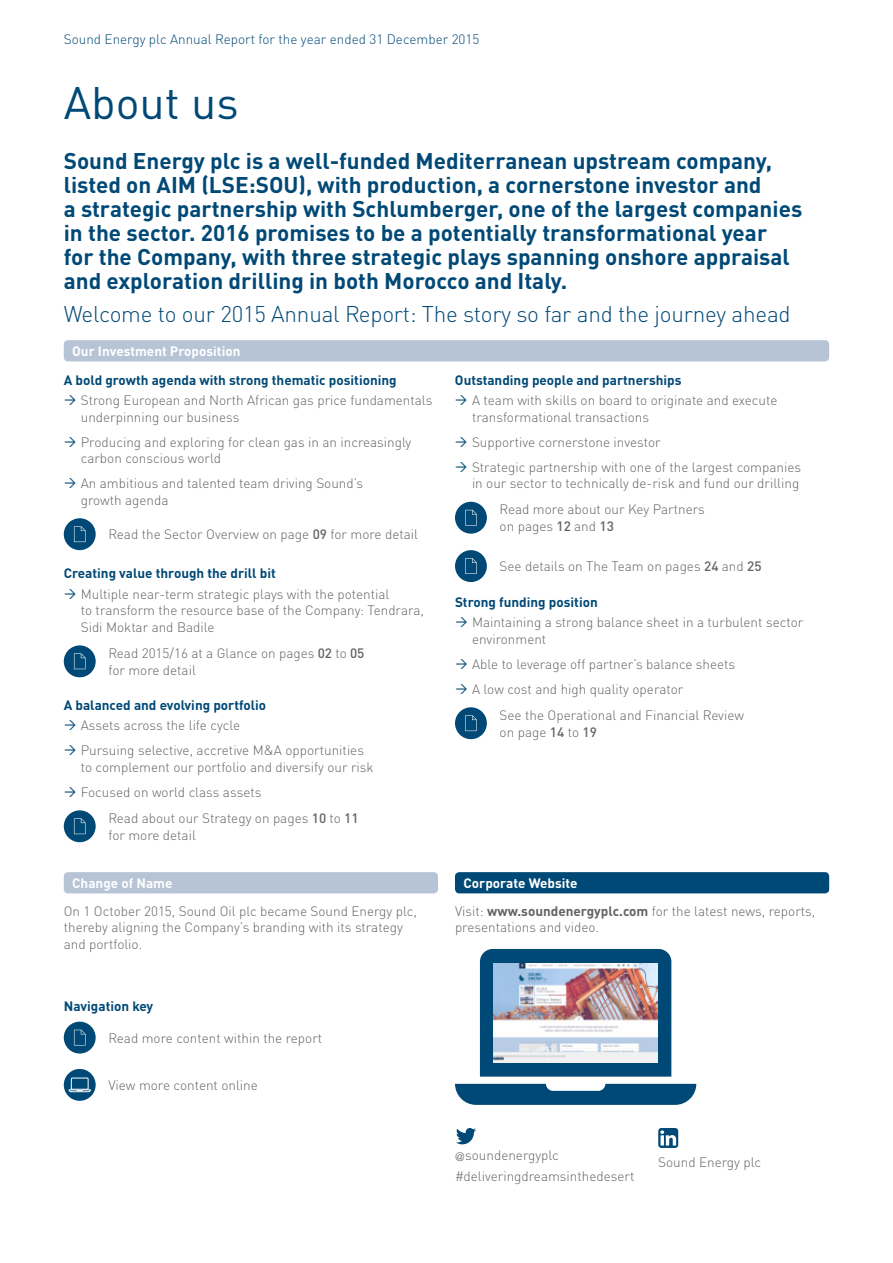
<style>
.page{position:relative;width:893px;height:1263px;background:#fff}
.page>*{position:absolute;margin:0;border:0;box-sizing:border-box;transform-origin:0 0}
.t1{font:45px "DINOT";color:#004976}
.t2{font:700 22.5px/24px "DINOT";color:#004976}
.t3{font:300 22.5px "DINOT";letter-spacing:-.01em;color:#004976}
.t4{font:300 13.5px/16.5px "DINOT";color:#636366}
.t5{font:700 13.5px "DINOT";color:#004976}
.t6{font:300 13.5px "DINOT";color:#004976}
.t7{font:700 13.5px "DINOT";color:#fff}
.s1{font-weight:500}
.s2{font-weight:700;color:#fff}
.s3{font-weight:700}
.s4{font-family:"Helvetica Neue LT Std";font-size:12px}
</style>
<div class="page">
<div style="left:64px;top:518px;width:32px;height:32px;background:#004976;border-radius:50%"></div>
<svg style="left:74px;top:526px;width:12px;height:16px"></svg>
<div style="left:64px;top:645px;width:32px;height:32px;background:#004976;border-radius:50%"></div>
<svg style="left:74px;top:653px;width:12px;height:16px"></svg>
<div style="left:64px;top:810px;width:32px;height:32px;background:#004976;border-radius:50%"></div>
<svg style="left:74px;top:818px;width:12px;height:16px"></svg>
<div style="left:64px;top:340px;width:765px;height:21px;background:#b6c4d5;border-radius:4px"></div>
<div style="left:455px;top:502px;width:32px;height:32px;background:#004976;border-radius:50%"></div>
<svg style="left:465px;top:510px;width:12px;height:16px"></svg>
<div style="left:455px;top:550px;width:32px;height:32px;background:#004976;border-radius:50%"></div>
<svg style="left:465px;top:558px;width:12px;height:16px"></svg>
<div style="left:455px;top:707px;width:32px;height:32px;background:#004976;border-radius:50%"></div>
<svg style="left:465px;top:715px;width:12px;height:16px"></svg>
<div style="left:64px;top:872px;width:374px;height:21px;background:#b6c4d5;border-radius:4px"></div>
<div style="left:455px;top:872px;width:374px;height:21px;background:#004976;border-radius:4px"></div>
<div style="left:480px;top:949px;width:191px;height:127px;background:#004976"></div>
<svg style="left:455px;top:1084px;width:241px;height:21px;background:#1e5e86"></svg>
<img style="left:494px;top:963px;width:163px;height:99px">
<div style="left:64px;top:1022px;width:32px;height:31px;background:#004976;border-radius:50%"></div>
<svg style="left:74px;top:1030px;width:12px;height:15px"></svg>
<svg style="left:64px;top:1069px;width:32px;height:32px"></svg>
<svg style="left:658px;top:1128px;width:20px;height:20px"></svg>
<svg style="left:69px;top:1078px;width:22px;height:14px"></svg>
<svg style="left:456px;top:1128px;width:20px;height:16px"></svg>
<p class="t6" style="left:64px;top:31px;width:417px">Sound Energy plc Annual Report for the year ended 31 December 2015</p>
<h1 class="t1" style="left:64px;top:75px;width:176px">About us</h1>
<p class="t2" style="left:64px;top:148px;width:740px">Sound Energy plc is a well-funded Mediterranean upstream company, listed on AIM (LSE:SOU), with production, a cornerstone investor and<br>a strategic partnership with Schlumberger, one of the largest companies in the sector. 2016 promises to be a potentially transformational year for the Company, with three strategic plays spanning onshore appraisal and exploration drilling in both Morocco and Italy.</p>
<h2 class="t3" style="left:64px;top:300px;width:728px">Welcome to our 2015 Annual Report: The story so far and the journey ahead</h2>
<p class="t7" style="left:72px;top:342px;width:170px">Our Investment Proposition</p>
<p class="t5" style="left:64px;top:371px;width:334px">A bold growth agenda with strong thematic positioning</p>
<p class="t4" style="left:81px;top:392px;width:353px">Strong European and North African gas price fundamentals underpinning our business</p>
<p class="t4" style="left:81px;top:433px;width:332px">Producing and exploring for clean gas in an increasingly carbon conscious world</p>
<p class="t4" style="left:81px;top:475px;width:284px">An ambitious and talented team driving Sound’s growth agenda</p>
<p class="t4" style="left:108px;top:526px;width:311px">Read the Sector Overview on page <span class="s1">09</span> for more detail</p>
<p class="t5" style="left:64px;top:564px;width:214px">Creating value through the drill bit</p>
<p class="t4" style="left:81px;top:586px;width:345px">Multiple near-term strategic plays with the potential<br>to transform the resource base of the Company: Tendrara,<br>Sidi Moktar and Badile</p>
<p class="t4" style="left:108px;top:645px;width:258px">Read 2015/16 at a Glance on pages <span class="s1">02</span> to <span class="s1">05 </span>for more detail</p>
<p class="t5" style="left:64px;top:696px;width:204px">A balanced and evolving portfolio</p>
<p class="t4" style="left:81px;top:713px;width:285px;line-height:25px">Assets across the life cycle<br>Pursuing selective, accretive M&amp;A opportunities</p>
<p class="t4" style="left:81px;top:754px;width:294px;line-height:25px">to complement our portfolio and diversify our risk<br>Focused on world class assets</p>
<p class="t4" style="left:108px;top:810px;width:252px">Read about our Strategy on pages <span class="s1">10</span> to <span class="s1">11 </span>for more detail</p>
<p class="t5" style="left:455px;top:371px;width:228px">Outstanding people and partnerships</p>
<p class="t4" style="left:472px;top:392px;width:307px">A team with skills on board to originate and execute transformational transactions</p>
<p class="t4" style="left:472px;top:429px;width:331px;line-height:25px">Supportive cornerstone investor<br>Strategic partnership with one of the largest companies</p>
<p class="t4" style="left:500px;top:470px;width:301px;line-height:26.1px;text-indent:-28px">in our sector to technically de-risk and fund our drilling<br>Read more about our Key Partners</p>
<p class="t4" style="left:500px;top:518px;width:116px">on pages <span class="s1">12</span> and <span class="s1">13</span></p>
<p class="t4" style="left:500px;top:558px;width:263px">See details on The Team on pages <span class="s1">24</span> and <span class="s1">25</span></p>
<p class="t5" style="left:455px;top:593px;width:144px">Strong funding position</p>
<p class="t4" style="left:472px;top:614px;width:333px">Maintaining a strong balance sheet in a turbulent sector environment</p>
<p class="t4" style="left:472px;top:651px;width:265px;line-height:25px">Able to leverage off partner’s balance sheets<br>A low cost and high quality operator</p>
<p class="t4" style="left:500px;top:707px;width:246px">See the Operational and Financial Review on page <span class="s1">14</span> to <span class="s1">19</span></p>
<p class="t7" style="left:72px;top:874px;width:102px">Change of Name</p>
<p class="t4" style="left:455px;top:869px;width:362px;line-height:28px;text-indent:9px"><span class="s2">Corporate Website<br></span>Visit: <span class="s3">www.soundenergyplc.com</span> for the latest news, reports,</p>
<p class="t4" style="left:455px;top:919px;width:146px">presentations and video.</p>
<p class="t4" style="left:64px;top:903px;width:355px">On 1 October 2015, Sound Oil plc became Sound Energy plc, thereby aligning the Company’s branding with its strategy and portfolio.</p>
<p class="t5" style="left:64px;top:997px;width:91px">Navigation key</p>
<p class="t4" style="left:108px;top:1029px;width:215px">Read more content within the report</p>
<p class="t4" style="left:108px;top:1077px;width:151px">View more content online</p>
<p class="t4" style="left:455px;top:1145px;width:181px;line-height:20.9px"><span class="s4">@</span>soundenergyplc #deliveringdreamsinthedesert</p>
<p class="t4" style="left:658px;top:1153px;width:104px">Sound Energy plc</p>
</div>
